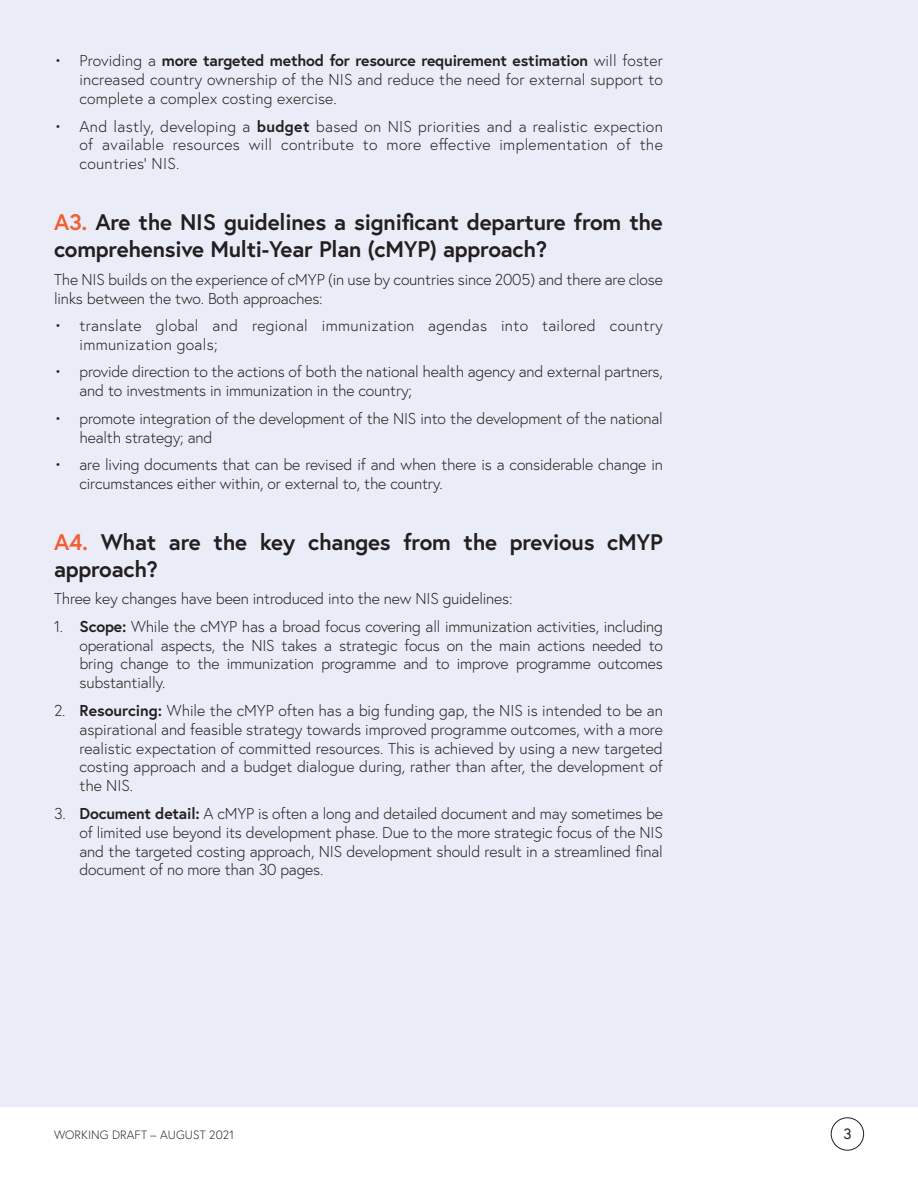
<style>
.page{position:relative;width:918px;height:1188px;background:#fff}
.page>*{position:absolute;margin:0;border:0;box-sizing:border-box;transform-origin:0 0}
.t1{font:700 22.5px/27px "Europa";letter-spacing:-.01em;color:#231f20}
.t2{font:300 15.75px/18.9px "Europa";letter-spacing:-.01em;color:#231f20;text-align:justify}
.t3{font:300 15.75px/18.9px "Europa";letter-spacing:.02em;color:#231f20}
.t4{font:15px "Europa";color:#231f20}
.t5{font:300 12px "Europa";letter-spacing:.01em;color:#231f20}
.s1{font-weight:700}
.s2{color:#f15f32}
</style>
<div class="page">
<div style="left:0;top:0;width:918px;height:1107px;background:#eaedf7"></div>
<div style="left:831px;top:1117px;width:33px;height:34px;border:1px solid #231f20;border-radius:50%"></div>
<p class="t2" style="left:80px;top:51px;width:585px;text-indent:-26px">• Providing a <span class="s1">more targeted method for resource requirement estimation</span> will foster increased country ownership of the NIS and reduce the need for external support to complete a complex costing exercise.</p>
<p class="t2" style="left:80px;top:116px;width:585px;text-indent:-26px">• And lastly, developing a <span class="s1">budget</span> based on NIS priorities and a realistic expection of available resources will contribute to more effective implementation of the countries’ NIS.</p>
<p class="t1" style="left:54px;top:208px;width:610px"><span class="s2">A3.</span> Are the NIS guidelines a significant departure from the comprehensive Multi-Year Plan (cMYP) approach?</p>
<p class="t2" style="left:54px;top:270px;width:610px">The NIS builds on the experience of cMYP (in use by countries since 2005) and there are close links between the two. Both approaches:</p>
<p class="t3" style="left:80px;top:316px;width:585px;text-indent:-26px">• translate global and regional immunization agendas into tailored country immunization goals;</p>
<p class="t2" style="left:80px;top:362px;width:585px;text-indent:-26px">• provide direction to the actions of both the national health agency and external partners, and to investments in immunization in the country;</p>
<p class="t2" style="left:80px;top:409px;width:585px;text-indent:-26px">• promote integration of the development of the NIS into the development of the national health strategy; and</p>
<p class="t2" style="left:80px;top:455px;width:585px;text-indent:-26px">• are living documents that can be revised if and when there is a considerable change in circumstances either within, or external to, the country.</p>
<p class="t1" style="left:54px;top:528px;width:610px"><span class="s2">A4.</span> What are the key changes from the previous cMYP approach?</p>
<p class="t2" style="left:54px;top:589px;width:460px">Three key changes have been introduced into the new NIS guidelines:</p>
<p class="t2" style="left:80px;top:617px;width:585px;text-indent:-26px">1. <span class="s1">Scope:</span> While the cMYP has a broad focus covering all immunization activities, including operational aspects, the NIS takes a strategic focus on the main actions needed to bring change to the immunization programme and to improve programme outcomes substantially.</p>
<p class="t2" style="left:80px;top:701px;width:585px;text-indent:-26px">2. <span class="s1">Resourcing:</span> While the cMYP often has a big funding gap, the NIS is intended to be an aspirational and feasible strategy towards improved programme outcomes, with a more realistic expectation of committed resources. This is achieved by using a new targeted costing approach and a budget dialogue during, rather than after, the development of the NIS.</p>
<p class="t2" style="left:80px;top:804px;width:585px;text-indent:-26px">3. <span class="s1">Document detail:</span> A cMYP is often a long and detailed document and may sometimes be of limited use beyond its development phase. Due to the more strategic focus of the NIS and the targeted costing approach, NIS development should result in a streamlined final document of no more than 30 pages.</p>
<p class="t5" style="left:54px;top:1128px;width:182px">WORKING DRAFT – AUGUST 2021</p>
<p class="t4" style="left:843px;top:1124px;width:10px">3</p>
</div>
